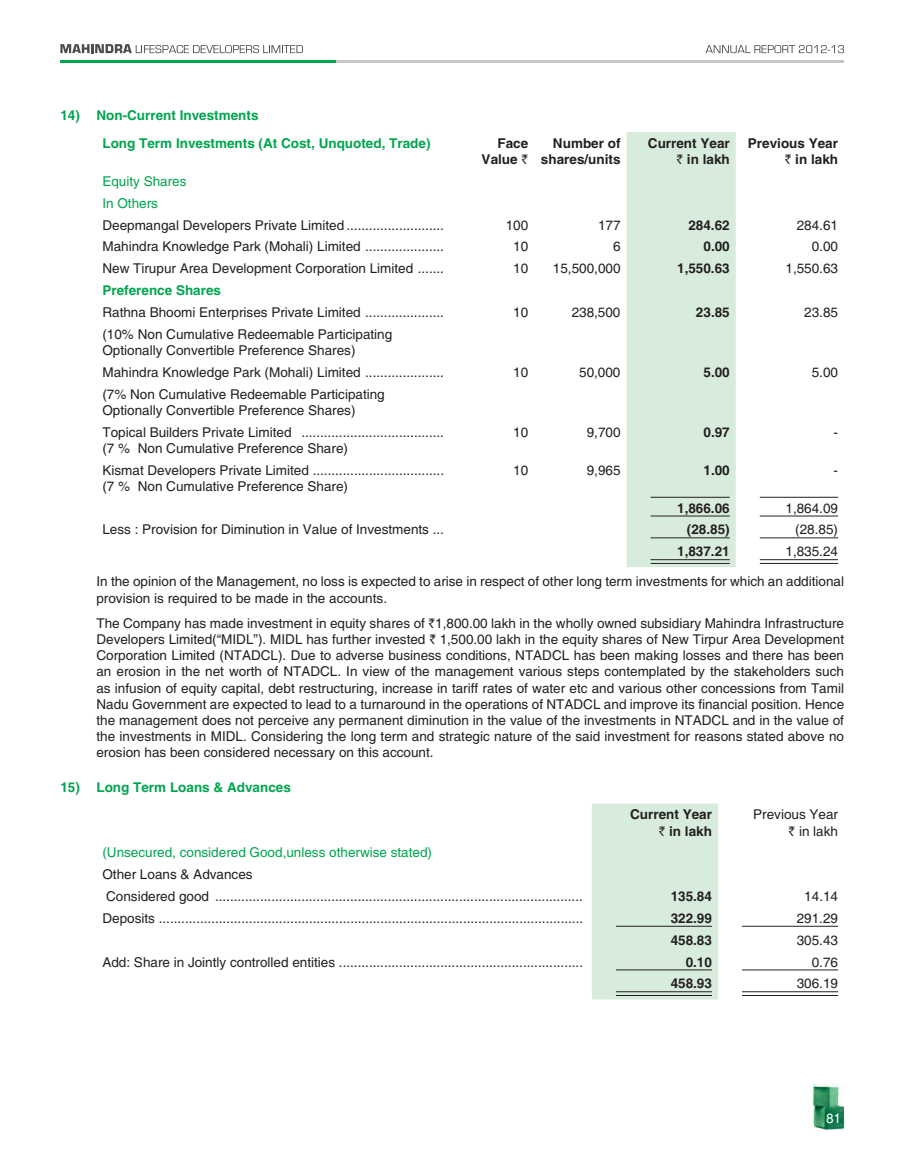
<style>
.page{position:relative;width:897px;height:1163px;background:#fff}
.page>*{position:absolute;margin:0;border:0;box-sizing:border-box;transform-origin:0 0}
.t1{font:13.5px/16.2px "Helvetica";color:#231f20}
.t2{font:700 13.5px/16.2px "Helvetica";color:#231f20;text-align:right}
.t3{font:700 13.5px/27.9px "Helvetica";color:#00a54f}
.t4{font:13.5px/21.9px "Helvetica";color:#00a54f}
.t5{font:13.5px "Helvetica";color:#fff}
.s1{font-family:"Rupee";font-weight:400}
.s2{font-family:"Rupee"}
</style>
<div class="page">
<svg style="left:705px;top:45px;width:138px;height:8px"></svg>
<svg style="left:60px;top:44px;width:243px;height:9px"></svg>
<hr style="left:335px;top:61px;width:508px;height:2px;background:#c7c8ca">
<hr style="left:60px;top:61px;width:275px;height:2px;background:#00a54f">
<img style="left:812px;top:1083px;width:32px;height:47px">
<div style="left:626px;top:132px;width:109px;height:435px;background:#d8ecdd"></div>
<hr style="left:650px;top:497px;width:79px;height:1px;background:#231f20">
<hr style="left:650px;top:516px;width:79px;height:1px;background:#231f20">
<hr style="left:759px;top:497px;width:78px;height:1px;background:#231f20">
<hr style="left:759px;top:516px;width:78px;height:1px;background:#231f20">
<hr style="left:650px;top:537px;width:79px;height:1px;background:#231f20">
<hr style="left:759px;top:537px;width:78px;height:1px;background:#231f20">
<hr style="left:650px;top:559px;width:79px;height:1px;background:#231f20">
<hr style="left:650px;top:563px;width:79px;height:1px;background:#231f20">
<hr style="left:759px;top:559px;width:78px;height:1px;background:#231f20">
<hr style="left:759px;top:563px;width:78px;height:1px;background:#231f20">
<div style="left:592px;top:803px;width:125px;height:196px;background:#d8ecdd"></div>
<hr style="left:615px;top:926px;width:96px;height:1px;background:#231f20">
<hr style="left:741px;top:926px;width:96px;height:1px;background:#231f20">
<hr style="left:615px;top:969px;width:96px;height:1px;background:#231f20">
<hr style="left:741px;top:969px;width:96px;height:1px;background:#231f20">
<hr style="left:615px;top:991px;width:96px;height:1px;background:#231f20">
<hr style="left:615px;top:995px;width:96px;height:1px;background:#231f20">
<hr style="left:741px;top:991px;width:96px;height:1px;background:#231f20">
<hr style="left:741px;top:995px;width:96px;height:1px;background:#231f20">
<p class="t3" style="left:102px;top:103px;width:329px;text-indent:-42px">14) Non-Current Investments<br>Long Term Investments (At Cost, Unquoted, Trade)</p>
<p class="t2" style="left:481px;top:136px;width:48px">Face<br>Value <span class="s1">`</span></p>
<p class="t2" style="left:540px;top:136px;width:81px">Number of shares/units</p>
<p class="t2" style="left:647px;top:136px;width:83px">Current Year <span class="s1">`</span> in lakh</p>
<p class="t2" style="left:747px;top:136px;width:92px">Previous Year <span class="s1">`</span> in lakh</p>
<p class="t4" style="left:102px;top:171px;width:86px">Equity Shares<br>In Others</p>
<p class="t1" style="left:102px;top:218px;width:343px">Deepmangal Developers Private Limited ..........................</p>
<p class="t1" style="left:505px;top:218px;width:24px">100</p>
<p class="t1" style="left:597px;top:218px;width:24px">177</p>
<p class="t2" style="left:688px;top:218px;width:43px">284.62</p>
<p class="t1" style="left:796px;top:218px;width:43px">284.61</p>
<p class="t1" style="left:102px;top:240px;width:343px">Mahindra Knowledge Park (Mohali) Limited .....................</p>
<p class="t1" style="left:513px;top:240px;width:17px">10</p>
<p class="t1" style="left:612px;top:240px;width:9px">6</p>
<p class="t2" style="left:703px;top:240px;width:28px">0.00</p>
<p class="t1" style="left:811px;top:240px;width:28px">0.00</p>
<p class="t1" style="left:102px;top:262px;width:343px">New Tirupur Area Development Corporation Limited .......</p>
<p class="t1" style="left:513px;top:262px;width:17px">10</p>
<p class="t1" style="left:552px;top:262px;width:69px">15,500,000</p>
<p class="t2" style="left:677px;top:262px;width:54px">1,550.63</p>
<p class="t1" style="left:785px;top:262px;width:54px">1,550.63</p>
<p class="t3" style="left:102px;top:278px;width:120px">Preference Shares</p>
<p class="t1" style="left:102px;top:305px;width:343px">Rathna Bhoomi Enterprises Private Limited .....................</p>
<p class="t1" style="left:513px;top:305px;width:17px">10</p>
<p class="t1" style="left:571px;top:305px;width:50px">238,500</p>
<p class="t2" style="left:695px;top:305px;width:35px">23.85</p>
<p class="t1" style="left:804px;top:305px;width:35px">23.85</p>
<p class="t1" style="left:102px;top:327px;width:291px">(10% Non Cumulative Redeemable Participating<br>Optionally Convertible Preference Shares)</p>
<p class="t1" style="left:102px;top:365px;width:343px">Mahindra Knowledge Park (Mohali) Limited .....................</p>
<p class="t1" style="left:513px;top:365px;width:17px">10</p>
<p class="t1" style="left:579px;top:365px;width:43px">50,000</p>
<p class="t2" style="left:703px;top:365px;width:28px">5.00</p>
<p class="t1" style="left:811px;top:365px;width:28px">5.00</p>
<p class="t1" style="left:102px;top:387px;width:284px">(7% Non Cumulative Redeemable Participating<br>Optionally Convertible Preference Shares)</p>
<p class="t1" style="left:102px;top:425px;width:343px">Topical Builders Private Limited ...................................... (7 % Non Cumulative Preference Share)</p>
<p class="t1" style="left:513px;top:425px;width:17px">10</p>
<p class="t1" style="left:586px;top:425px;width:35px">9,700</p>
<p class="t2" style="left:703px;top:425px;width:28px">0.97</p>
<p class="t1" style="left:833px;top:425px;width:6px">-</p>
<p class="t1" style="left:102px;top:463px;width:343px">Kismat Developers Private Limited ................................... (7 % Non Cumulative Preference Share)</p>
<p class="t1" style="left:513px;top:463px;width:17px">10</p>
<p class="t1" style="left:586px;top:463px;width:35px">9,965</p>
<p class="t2" style="left:703px;top:463px;width:28px">1.00</p>
<p class="t1" style="left:833px;top:463px;width:6px">-</p>
<p class="t2" style="left:677px;top:501px;width:54px">1,866.06</p>
<p class="t1" style="left:785px;top:501px;width:54px">1,864.09</p>
<p class="t1" style="left:102px;top:523px;width:343px">Less : Provision for Diminution in Value of Investments ...</p>
<p class="t2" style="left:686px;top:523px;width:44px">(28.85)</p>
<p class="t1" style="left:795px;top:523px;width:44px">(28.85)</p>
<p class="t2" style="left:677px;top:545px;width:54px">1,837.21</p>
<p class="t1" style="left:785px;top:545px;width:54px">1,835.24</p>
<p class="t1" style="left:96px;top:575px;width:748px">In the opinion of the Management, no loss is expected to arise in respect of other long term investments for which an additional provision is required to be made in the accounts.</p>
<p class="t1" style="left:96px;top:616px;width:749px;text-align:justify">The Company has made investment in equity shares of <span class="s2">`</span>1,800.00 lakh in the wholly owned subsidiary Mahindra Infrastructure Developers Limited(“MIDL”). MIDL has further invested <span class="s2">`</span> 1,500.00 lakh in the equity shares of New Tirpur Area Development Corporation Limited (NTADCL). Due to adverse business conditions, NTADCL has been making losses and there has been an erosion in the net worth of NTADCL. In view of the management various steps contemplated by the stakeholders such as infusion of equity capital, debt restructuring, increase in tariff rates of water etc and various other concessions from Tamil Nadu Government are expected to lead to a turnaround in the operations of NTADCL and improve its financial position. Hence the management does not perceive any permanent diminution in the value of the investments in NTADCL and in the value of the investments in MIDL. Considering the long term and strategic nature of the said investment for reasons stated above no erosion has been considered necessary on this account.</p>
<p class="t3" style="left:60px;top:774px;width:232px">15) Long Term Loans &amp; Advances</p>
<p class="t2" style="left:630px;top:808px;width:83px">Current Year <span class="s1">`</span> in lakh</p>
<p class="t1" style="left:753px;top:808px;width:86px;text-align:right">Previous Year <span class="s2">`</span> in lakh</p>
<p class="t4" style="left:102px;top:843px;width:331px">(Unsecured, considered Good,unless otherwise stated)</p>
<p class="t1" style="left:102px;top:865px;width:482px;line-height:21.9px">Other Loans &amp; Advances<br>Considered good ..................................................................................................</p>
<p class="t2" style="left:670px;top:889px;width:43px">135.84</p>
<p class="t1" style="left:804px;top:889px;width:35px">14.14</p>
<p class="t1" style="left:102px;top:911px;width:482px">Deposits .................................................................................................................</p>
<p class="t2" style="left:670px;top:911px;width:43px">322.99</p>
<p class="t1" style="left:796px;top:911px;width:43px">291.29</p>
<p class="t2" style="left:670px;top:933px;width:43px">458.83</p>
<p class="t1" style="left:796px;top:933px;width:43px">305.43</p>
<p class="t1" style="left:102px;top:955px;width:482px">Add: Share in Jointly controlled entities .................................................................</p>
<p class="t2" style="left:685px;top:955px;width:28px">0.10</p>
<p class="t1" style="left:811px;top:955px;width:28px">0.76</p>
<p class="t2" style="left:670px;top:977px;width:43px">458.93</p>
<p class="t1" style="left:796px;top:977px;width:43px">306.19</p>
<p class="t5" style="left:825px;top:1113px;width:17px">81</p>
</div>
